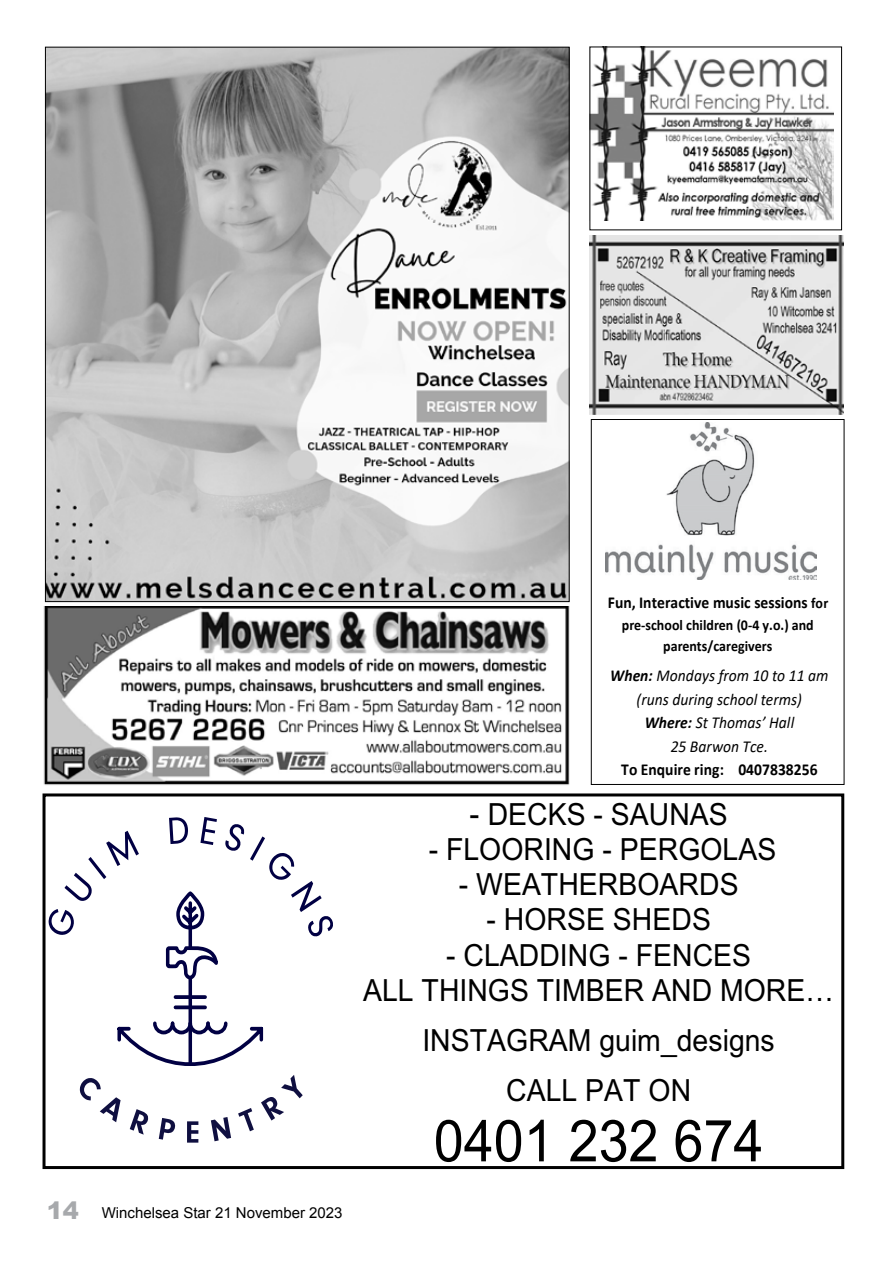
<style>
.page{position:relative;width:893px;height:1263px;background:#fff}
.page>*{position:absolute;margin:0;border:0;box-sizing:border-box;transform-origin:0 0}
.t1{font:57.9px "Arial";color:#000;scale:.93 1}
.t2{font:30.45px/35.1px "Arial";color:#000;text-align:center;scale:.93 1}
.t3{font:900 24px "Arial";color:#a7a9ac}
.t4{font:italic 16.65px/23.5px "Calibri";color:#000;text-align:center;scale:.93 1}
.t5{font:700 16.65px "Calibri";color:#000;scale:.93 1}
.t6{font:700 15px/20.7px "Calibri";color:#000;text-align:center;scale:.93 1}
.t7{font:15px "Arial";color:#000}
.s1{font-size:15px}
.s2{font-weight:700}
.s3{font-size:32.1px}
</style>
<div class="page">
<img style="left:606px;top:422px;width:211px;height:157px">
<div style="left:591px;top:419px;width:253px;height:366px;border:1px solid #000"></div>
<img style="left:589px;top:236px;width:254px;height:178px">
<img style="left:44px;top:606px;width:526px;height:179px">
<img style="left:47px;top:49px;width:521px;height:551px">
<svg style="left:48px;top:909px;width:26px;height:26px"></svg>
<svg style="left:64px;top:831px;width:75px;height:70px"></svg>
<svg style="left:169px;top:817px;width:19px;height:27px"></svg>
<svg style="left:200px;top:817px;width:17px;height:28px"></svg>
<svg style="left:225px;top:824px;width:19px;height:27px"></svg>
<svg style="left:250px;top:836px;width:83px;height:101px"></svg>
<svg style="left:165px;top:943px;width:53px;height:36px"></svg>
<svg style="left:176px;top:891px;width:29px;height:40px"></svg>
<svg style="left:188px;top:929px;width:4px;height:18px"></svg>
<svg style="left:188px;top:978px;width:4px;height:41px"></svg>
<svg style="left:175px;top:1005px;width:30px;height:4px"></svg>
<svg style="left:175px;top:995px;width:30px;height:4px"></svg>
<svg style="left:80px;top:1019px;width:223px;height:124px"></svg>
<div style="left:43px;top:793px;width:801px;height:376px;border:3px solid #000"></div>
<img style="left:592px;top:49px;width:242px;height:172px">
<p class="t3" style="left:47px;top:1193px;width:34px">14</p>
<p class="t7" style="left:102px;top:1203px;width:242px">Winchelsea Star 21 November 2023</p>
<p class="t5" style="left:608px;top:591px;width:239px">Fun, Interactive music sessions <span class="s1">for</span></p>
<p class="t6" style="left:622px;top:614px;width:208px">pre-school children (0-4 y.o.) and parents/caregivers</p>
<p class="t4" style="left:610px;top:663px;width:236px"><span class="s2">When:</span> Mondays from 10 to 11 am (runs during school terms)<br><span class="s2">Where:</span> St Thomas’ Hall<br>25 Barwon Tce.</p>
<p class="t5" style="left:621px;top:758px;width:213px">To Enquire ring: 0407838256</p>
<p class="t2" style="left:469px;top:796px;width:279px"><span class="s3">-</span> DECKS - SAUNAS</p>
<p class="t2" style="left:429px;top:832px;width:375px">- FLOORING - PERGOLAS</p>
<p class="t2" style="left:459px;top:867px;width:302px">- WEATHERBOARDS</p>
<p class="t2" style="left:486px;top:902px;width:243px">- HORSE SHEDS</p>
<p class="t2" style="left:363px;top:937px;width:508px">- CLADDING - FENCES<br>ALL THINGS TIMBER AND MORE…</p>
<p class="t2" style="left:422px;top:1015px;width:380px;line-height:49.8px">INSTAGRAM guim_designs<br>CALL PAT ON</p>
<h1 class="t1" style="left:434px;top:1101px;width:356px">0401 232 674</h1>
</div>
